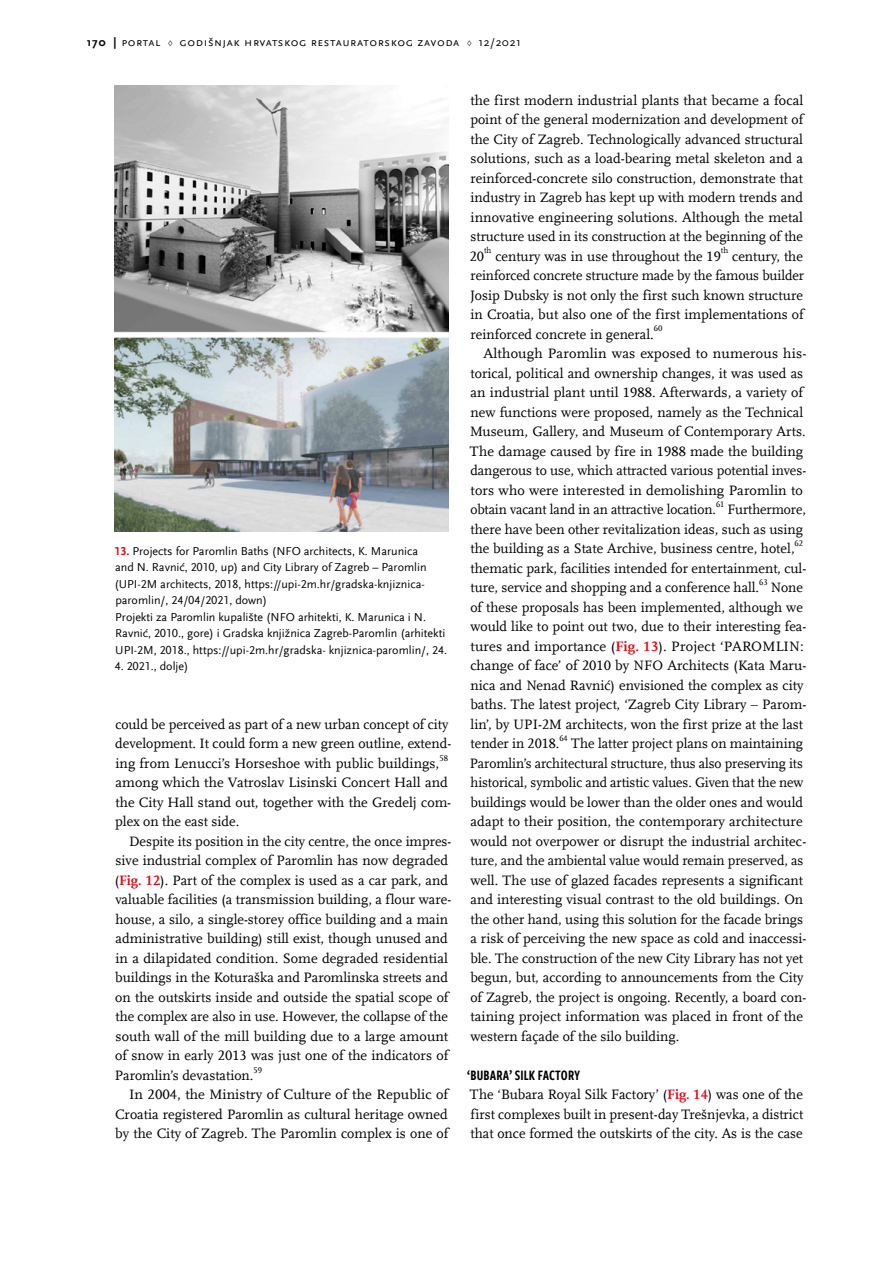
<style>
.page{position:relative;width:893px;height:1263px;background:#fff}
.page>*{position:absolute;margin:0;border:0;box-sizing:border-box;transform-origin:0 0}
.Međunaslov_small_lin{font:15px "Freight Sans Cmp Pro Semi";letter-spacing:.005em;color:#000}
.Body{font:14.25px/19.5px "Scala Offc Pro";color:#000}
.Bodyfirst{font:14.25px/19.5px "Scala Offc Pro";color:#000;text-align:justify}
.Legenda{font:12px/16.5px "Scala Sans Offc Pro";color:#000}
.t1{font:12px "Scala Sans Sc Offc Pro";letter-spacing:.05em;color:#000}
.Body-2{font:8.55px "Scala Offc Pro";color:#000}
.s1{font-weight:700}
.s2{font-weight:700;color:#e30613}
</style>
<div class="page">
<img style="left:115px;top:85px;width:334px;height:447px">
<p class="t1" style="left:87px;top:35px;width:436px"><span class="s1">170 |</span> portal ♢ godišnjak hrvatskog restauratorskog zavoda ♢ 12/2021</p>
<p class="Legenda" style="left:114px;top:542px;width:314px"><span class="s2">13.</span> Projects for Paromlin Baths (NFO architects, K. Marunica and N. Ravnić, 2010, up) and City Library of Zagreb – Paromlin (UPI-2M architects, 2018, https://upi-2m.hr/gradska-knjiznica&shy;paromlin/, 24/04/2021, down)</p>
<p class="Legenda" style="left:115px;top:608px;width:333px">Projekti za Paromlin kupalište (NFO arhitekti, K. Marunica i N.<br>Ravnić, 2010., gore) i Gradska knjižnica Zagreb-Paromlin (arhitekti<br>UPI-2M, 2018., https://upi-2m.hr/gradska- knjiznica-paromlin/, 24.</p>
<p class="Legenda" style="left:115px;top:658px;width:75px">4. 2021., dolje)</p>
<p class="Body" style="left:115px;top:714px;width:337px">could be perceived as part of a new urban concept of city development. It could form a new green outline, extend&shy;ing from Lenucci’s Horseshoe with public buildings,</p>
<p class="Body-2" style="left:439px;top:753px;width:10px">58</p>
<p class="Body" style="left:115px;top:773px;width:337px">among which the Vatroslav Lisinski Concert Hall and the City Hall stand out, together with the Gredelj com&shy;plex on the east side.</p>
<p class="Body" style="left:115px;top:831px;width:338px;text-indent:14px">Despite its position in the city centre, the once impres&shy;sive industrial complex of Paromlin has now degraded (<span class="s2">Fig. 12</span>). Part of the complex is used as a car park, and valuable facilities (a transmission building, a flour ware&shy;house, a silo, a single-storey office building and a main administrative building) still exist, though unused and in a dilapidated condition. Some degraded residential buildings in the Koturaška and Paromlinska streets and on the outskirts inside and outside the spatial scope of the complex are also in use. However, the collapse of the south wall of the mill building due to a large amount of snow in early 2013 was just one of the indicators of Paromlin’s devastation.</p>
<p class="Body-2" style="left:253px;top:1065px;width:10px">59</p>
<p class="Body" style="left:115px;top:1085px;width:335px;text-align:justify;text-indent:14px">In 2004, the Ministry of Culture of the Republic of Croatia registered Paromlin as cultural heritage owned by the City of Zagreb. The Paromlin complex is one of</p>
<p class="Body" style="left:470px;top:90px;width:335px;text-align:justify">the first modern industrial plants that became a focal point of the general modernization and development of the City of Zagreb. Technologically advanced structural solutions, such as a load-bearing metal skeleton and a reinforced-concrete silo construction, demonstrate that industry in Zagreb has kept up with modern trends and innovative engineering solutions. Although the metal structure used in its construction at the beginning of the 20</p>
<p class="Body-2" style="left:484px;top:246px;width:9px">th</p>
<p class="Body" style="left:495px;top:246px;width:227px">century was in use throughout the 19</p>
<p class="Body-2" style="left:721px;top:246px;width:9px">th</p>
<p class="Body" style="left:470px;top:246px;width:335px;text-align:justify;text-indent:262px">century, the reinforced concrete structure made by the famous builder Josip Dubsky is not only the first such known structure in Croatia, but also one of the first implementations of reinforced concrete in general.</p>
<p class="Body-2" style="left:654px;top:324px;width:10px">60</p>
<p class="Body" style="left:470px;top:344px;width:338px;text-indent:14px">Although Paromlin was exposed to numerous his&shy;torical, political and ownership changes, it was used as an industrial plant until 1988. Afterwards, a variety of new functions were proposed, namely as the Technical Museum, Gallery, and Museum of Contemporary Arts.<br>The damage caused by fire in 1988 made the building dangerous to use, which attracted various potential inves&shy;tors who were interested in demolishing Paromlin to obtain vacant land in an attractive location.</p>
<p class="Body-2" style="left:716px;top:499px;width:10px">61</p>
<p class="Body" style="left:470px;top:500px;width:337px;text-indent:257px">Furthermore, there have been other revitalization ideas, such as using the building as a State Archive, business centre, hotel,</p>
<p class="Body-2" style="left:795px;top:538px;width:10px">62</p>
<p class="Body" style="left:470px;top:558px;width:337px">thematic park, facilities intended for entertainment, cul&shy;ture, service and shopping and a conference hall.</p>
<p class="Body-2" style="left:759px;top:577px;width:10px">63</p>
<p class="Body" style="left:470px;top:578px;width:337px;text-indent:301px">None of these proposals has been implemented, although we would like to point out two, due to their interesting fea&shy;tures and importance (<span class="s2">Fig. 13</span>). Project ‘PAROMLIN: change of face’ of 2010 by NFO Architects (Kata Maru&shy;nica and Nenad Ravnić) envisioned the complex as city baths. The latest project, ‘Zagreb City Library – Parom&shy;lin’, by UPI-2M architects, won the first prize at the last tender in 2018.</p>
<p class="Body-2" style="left:559px;top:733px;width:10px">64</p>
<p class="Body" style="left:470px;top:734px;width:338px;text-indent:101px">The latter project plans on maintaining Paromlin’s architectural structure, thus also preserving its historical, symbolic and artistic values. Given that the new buildings would be lower than the older ones and would adapt to their position, the contemporary architecture would not overpower or disrupt the industrial architec&shy;ture, and the ambiental value would remain preserved, as well. The use of glazed facades represents a significant and interesting visual contrast to the old buildings. On the other hand, using this solution for the facade brings a risk of perceiving the new space as cold and inaccessi&shy;ble. The construction of the new City Library has not yet begun, but, according to announcements from the City of Zagreb, the project is ongoing. Recently, a board con&shy;taining project information was placed in front of the western façade of the silo building.</p>
<p class="Međunaslov_small_lin" style="left:467px;top:1064px;width:115px">‘BUBARA’ SILK FACTORY</p>
<p class="Bodyfirst" style="left:470px;top:1085px;width:335px">The ‘Bubara Royal Silk Factory’ (<span class="s2">Fig. 14</span>) was one of the first complexes built in present-day Trešnjevka, a district that once formed the outskirts of the city. As is the case</p>
</div>
